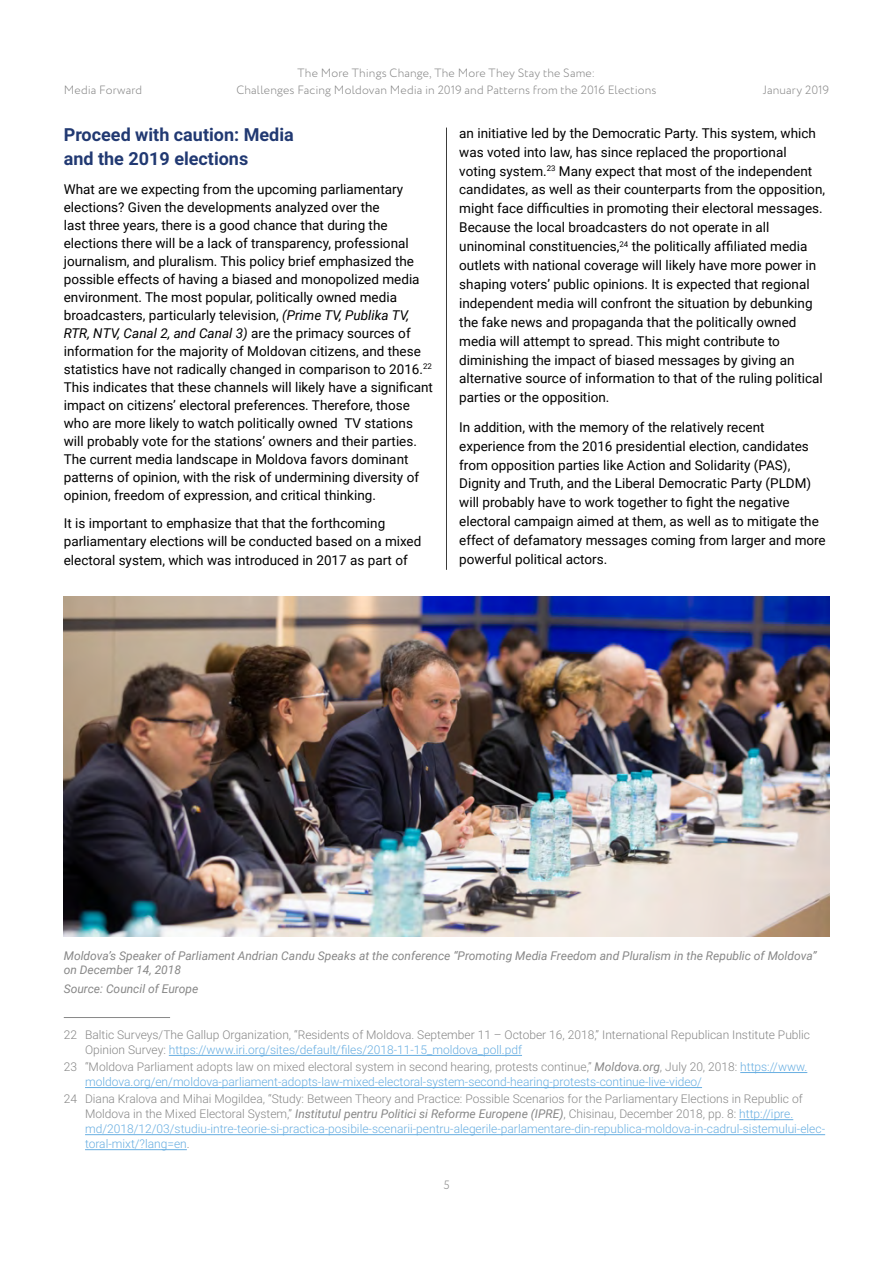
<style>
.page{position:relative;width:893px;height:1263px;background:#fff}
.page>*{position:absolute;margin:0;border:0;box-sizing:border-box;transform-origin:0 0}
.t1{font:700 18px/24px "Roboto";color:#213972}
.t2{font:13.5px/18.9px "Roboto";color:#000}
.t3{font:300 12px/15px "Roboto";color:#878787}
.t4{font:300 12px/15px "Roboto";color:#68aee1}
.t5{font:italic 12px/14.4px "Roboto";color:#878787}
.t6{font:300 12px/16.5px "Circe";letter-spacing:.015em;color:#878787;text-align:center}
.s1{font-style:italic}
.s2{color:#68aee1}
.s3{color:#878787}
.s4{font-weight:400;font-style:italic;color:#878787}
.s5{font-weight:400;font-style:italic}
</style>
<div class="page">
<hr style="left:64px;top:1017px;width:106px;height:1px;background:#878787">
<hr style="left:169px;top:1055px;width:353px;height:1px;background:#68aee1">
<hr style="left:740px;top:1072px;width:67px;height:1px;background:#68aee1">
<hr style="left:85px;top:1087px;width:617px;height:1px;background:#68aee1">
<hr style="left:739px;top:1119px;width:54px;height:1px;background:#68aee1">
<hr style="left:85px;top:1134px;width:740px;height:1px;background:#68aee1">
<hr style="left:85px;top:1149px;width:102px;height:1px;background:#68aee1">
<hr style="left:446px;top:128px;width:1px;height:442px;background:#3c3c3b">
<img style="left:64px;top:596px;width:765px;height:340px">
<p class="t6" style="left:64px;top:82px;width:80px">Media Forward</p>
<p class="t6" style="left:236px;top:65px;width:422px">The More Things Change, The More They Stay the Same:<br>Challenges Facing Moldovan Media in 2019 and Patterns from the 2016 Elections</p>
<p class="t6" style="left:763px;top:82px;width:68px">January 2019</p>
<h1 class="t1" style="left:64px;top:122px;width:231px">Proceed with caution: Media and the 2019 elections</h1>
<p class="t2" style="left:64px;top:179px;width:371px;line-height:18px">What are we expecting from the upcoming parliamentary elections? Given the developments analyzed over the<br>last three years, there is a good chance that during the elections there will be a lack of transparency, professional journalism, and pluralism. This policy brief emphasized the possible effects of having a biased and monopolized media environment. The most popular, politically owned media broadcasters, particularly television, <span class="s1">(Prime TV, Publika TV, RTR, NTV, Canal 2, and Canal 3)</span> are the primacy sources of information for the majority of Moldovan citizens, and these statistics have not radically changed in comparison to 2016.<sup>22<br></sup>This indicates that these channels will likely have a significant impact on citizens’ electoral preferences. Therefore, those who are more likely to watch politically owned TV stations will probably vote for the stations’ owners and their parties.<br>The current media landscape in Moldova favors dominant patterns of opinion, with the risk of undermining diversity of opinion, freedom of expression, and critical thinking.</p>
<p class="t2" style="left:64px;top:514px;width:359px;line-height:18.5px">It is important to emphasize that that the forthcoming parliamentary elections will be conducted based on a mixed electoral system, which was introduced in 2017 as part of</p>
<p class="t2" style="left:459px;top:123px;width:367px">an initiative led by the Democratic Party. This system, which was voted into law, has since replaced the proportional voting system.<sup>23</sup> Many expect that most of the independent candidates, as well as their counterparts from the opposition, might face difficulties in promoting their electoral messages.<br>Because the local broadcasters do not operate in all uninominal constituencies,<sup>24</sup> the politically affiliated media outlets with national coverage will likely have more power in shaping voters’ public opinions. It is expected that regional independent media will confront the situation by debunking the fake news and propaganda that the politically owned media will attempt to spread. This might contribute to diminishing the impact of biased messages by giving an alternative source of information to that of the ruling political parties or the opposition.</p>
<p class="t2" style="left:459px;top:417px;width:368px">In addition, with the memory of the relatively recent experience from the 2016 presidential election, candidates from opposition parties like Action and Solidarity (PAS), Dignity and Truth, and the Liberal Democratic Party (PLDM) will probably have to work together to fight the negative electoral campaign aimed at them, as well as to mitigate the effect of defamatory messages coming from larger and more powerful political actors.</p>
<p class="t5" style="left:64px;top:948px;width:754px">Moldova’s Speaker of Parliament Andrian Candu Speaks at the conference “Promoting Media Freedom and Pluralism in the Republic of Moldova” on December 14, 2018</p>
<p class="t5" style="left:64px;top:981px;width:136px">Source: Council of Europe</p>
<p class="t3" style="left:85px;top:1027px;width:727px;text-indent:-21px">22 Baltic Surveys/The Gallup Organization, “Residents of Moldova. September 11 – October 16, 2018,” International Republican Institute Public<br>Opinion Survey: <span class="s2">https://www.iri.org/sites/default/files/2018-11-15_moldova_poll.pdf</span></p>
<p class="t4" style="left:85px;top:1059px;width:724px;text-indent:-21px"><span class="s3">23 “Moldova Parliament adopts law on mixed electoral system in second hearing, protests continue,”</span> <span class="s4">Moldova.org</span><span class="s3">, July 20, 2018:</span> https://www. moldova.org/en/moldova-parliament-adopts-law-mixed-electoral-system-second-hearing-protests-continue-live-video/</p>
<p class="t3" style="left:85px;top:1091px;width:742px;text-indent:-21px">24 Diana Kralova and Mihai Mogildea, “Study: Between Theory and Practice: Possible Scenarios for the Parliamentary Elections in Republic of Moldova in the Mixed Electoral System,” <span class="s5">Institutul pentru Politici si Reforme Europene (IPRE)</span>, Chisinau, December 2018, pp. 8: <span class="s2">http://ipre. md/2018/12/03/studiu-intre-teorie-si-practica-posibile-scenarii-pentru-alegerile-parlamentare-din-republica-moldova-in-cadrul-sistemului-elec&shy;toral-mixt/?lang=en</span>.</p>
<p class="t6" style="left:443px;top:1177px;width:8px">5</p>
</div>
